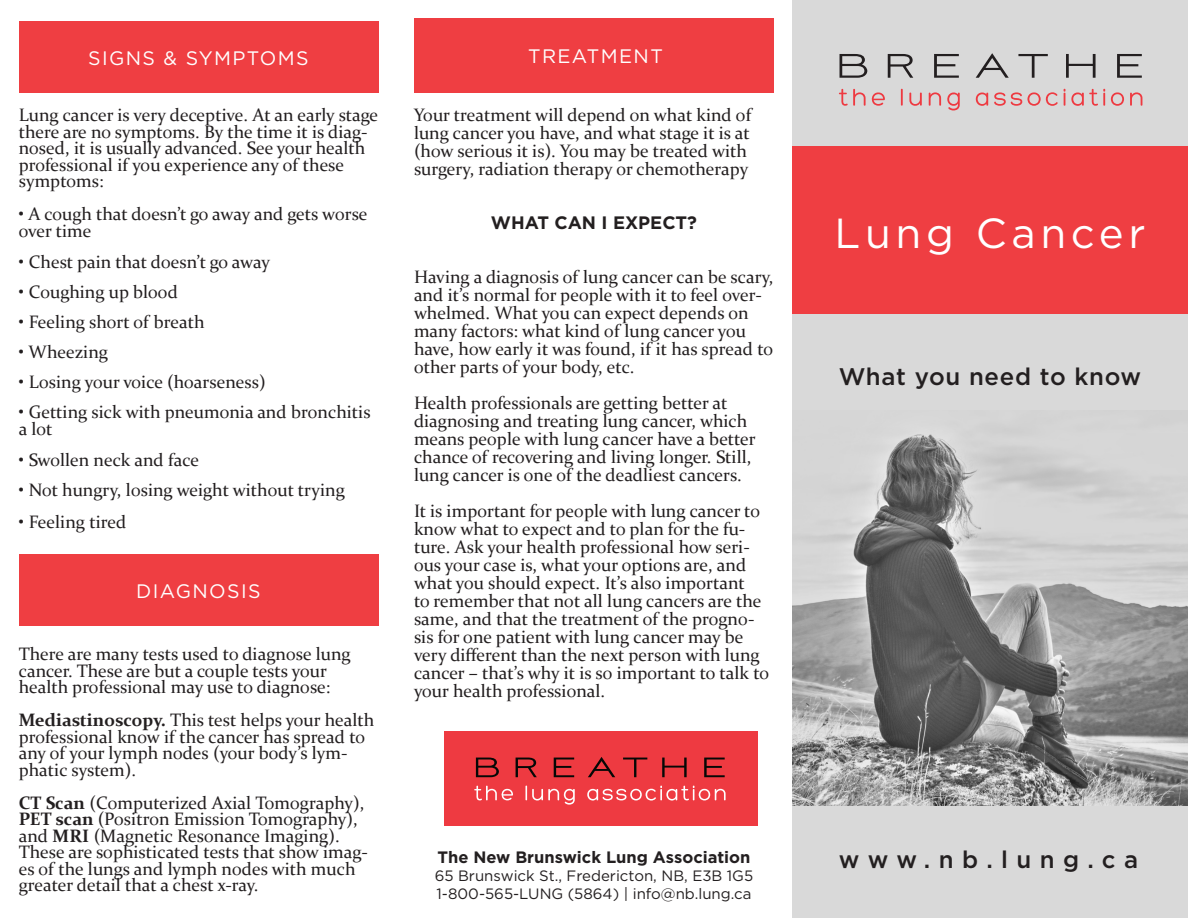
<style>
.page{position:relative;width:1188px;height:918px;background:#fff}
.page>*{position:absolute;margin:0;border:0;box-sizing:border-box;transform-origin:0 0}
.t1{font:42px "Gotham";letter-spacing:.11em;color:#fff}
.t2{font:500 24px "Gotham";letter-spacing:.03em;color:#231f20}
.t3{font:500 24px "Gotham";letter-spacing:.35em;color:#231f20}
.t4{font:19.5px "Gotham";letter-spacing:.07em;color:#fff}
.t5{font:18px/18px "Constantia";color:#231f20}
.t6{font:700 18px "Gotham";color:#231f20}
.t7{font:700 16.5px "Gotham";color:#231f20}
.t8{font:15px "Gotham";color:#231f20}
.s1{font-weight:700}
</style>
<div class="page">
<div style="left:793px;top:0;width:395px;height:918px;background:#d9d9d9"></div>
<div style="left:793px;top:146px;width:395px;height:168px;background:#ef3e42"></div>
<svg style="left:840px;top:53px;width:302px;height:25px"></svg>
<svg style="left:839px;top:89px;width:46px;height:17px"></svg>
<svg style="left:901px;top:89px;width:2px;height:17px"></svg>
<svg style="left:909px;top:93px;width:13px;height:13px"></svg>
<svg style="left:929px;top:92px;width:12px;height:14px"></svg>
<svg style="left:947px;top:92px;width:13px;height:18px"></svg>
<svg style="left:976px;top:93px;width:12px;height:13px"></svg>
<svg style="left:994px;top:92px;width:64px;height:14px"></svg>
<svg style="left:1064px;top:88px;width:1px;height:18px"></svg>
<svg style="left:1071px;top:88px;width:34px;height:18px"></svg>
<svg style="left:1111px;top:92px;width:13px;height:14px"></svg>
<svg style="left:1130px;top:92px;width:12px;height:14px"></svg>
<img style="left:793px;top:429px;width:395px;height:377px">
<div style="left:414px;top:19px;width:360px;height:74px;background:#ef3e42"></div>
<div style="left:19px;top:21px;width:360px;height:72px;background:#ef3e42"></div>
<div style="left:19px;top:554px;width:360px;height:72px;background:#ef3e42"></div>
<div style="left:444px;top:731px;width:313px;height:95px;background:#ee3a41"></div>
<svg style="left:474px;top:785px;width:39px;height:15px"></svg>
<svg style="left:525px;top:786px;width:50px;height:19px"></svg>
<svg style="left:587px;top:785px;width:139px;height:16px"></svg>
<svg style="left:476px;top:757px;width:249px;height:20px"></svg>
<p class="t4" style="left:88px;top:45px;width:222px">SIGNS &amp; SYMPTOMS</p>
<p class="t5" style="left:19px;top:106px;width:361px;line-height:16.5px">Lung cancer is very deceptive. At an early stage there are no symptoms. By the time it is diag&shy;nosed, it is usually advanced. See your health professional if you experience any of these symptoms:</p>
<p class="t5" style="left:19px;top:205px;width:350px;line-height:16.5px">• A cough that doesn’t go away and gets worse over time</p>
<p class="t5" style="left:19px;top:252px;width:253px">• Chest pain that doesn’t go away</p>
<p class="t5" style="left:19px;top:282px;width:161px">• Coughing up blood</p>
<p class="t5" style="left:19px;top:312px;width:187px">• Feeling short of breath</p>
<p class="t5" style="left:19px;top:342px;width:91px">• Wheezing</p>
<p class="t5" style="left:19px;top:372px;width:248px">• Losing your voice (hoarseness)</p>
<p class="t5" style="left:19px;top:403px;width:353px;line-height:16.5px">• Getting sick with pneumonia and bronchitis a lot</p>
<p class="t5" style="left:19px;top:450px;width:182px">• Swollen neck and face</p>
<p class="t5" style="left:19px;top:480px;width:328px">• Not hungry, losing weight without trying</p>
<p class="t5" style="left:19px;top:512px;width:109px">• Feeling tired</p>
<p class="t4" style="left:136px;top:579px;width:126px">DIAGNOSIS</p>
<p class="t5" style="left:19px;top:645px;width:333px;line-height:16.5px">There are many tests used to diagnose lung cancer. These are but a couple tests your health professional may use to diagnose:</p>
<p class="t5" style="left:19px;top:711px;width:357px;line-height:16.5px"><span class="s1">Mediastinoscopy.</span> This test helps your health professional know if the cancer has spread to any of your lymph nodes (your body’s lym&shy;phatic system).</p>
<p class="t5" style="left:19px;top:793px;width:351px;line-height:16.5px"><span class="s1">CT Scan</span> (Computerized Axial Tomography), <span class="s1">PET scan</span> (Positron Emission Tomography), and <span class="s1">MRI</span> (Magnetic Resonance Imaging).<br>These are sophisticated tests that show imag&shy;es of the lungs and lymph nodes with much greater detail that a chest x-ray.</p>
<p class="t4" style="left:528px;top:44px;width:136px">TREATMENT</p>
<p class="t5" style="left:414px;top:105px;width:339px">Your treatment will depend on what kind of lung cancer you have, and what stage it is at (how serious it is). You may be treated with surgery, radiation therapy or chemotherapy</p>
<p class="t6" style="left:491px;top:211px;width:208px">WHAT CAN I EXPECT?</p>
<p class="t5" style="left:414px;top:267px;width:361px">Having a diagnosis of lung cancer can be scary, and it’s normal for people with it to feel over&shy;whelmed. What you can expect depends on many factors: what kind of lung cancer you have, how early it was found, if it has spread to other parts of your body, etc.</p>
<p class="t5" style="left:414px;top:393px;width:343px">Health professionals are getting better at diagnosing and treating lung cancer, which means people with lung cancer have a better chance of recovering and living longer. Still, lung cancer is one of the deadliest cancers.</p>
<p class="t5" style="left:414px;top:501px;width:357px">It is important for people with lung cancer to know what to expect and to plan for the fu&shy;ture. Ask your health professional how seri&shy;ous your case is, what your options are, and what you should expect. It’s also important<br>to remember that not all lung cancers are the same, and that the treatment of the progno&shy;sis for one patient with lung cancer may be very different than the next person with lung cancer – that’s why it is so important to talk to your health professional.</p>
<p class="t7" style="left:438px;top:846px;width:314px">The New Brunswick Lung Association</p>
<p class="t8" style="left:435px;top:866px;width:320px">65 Brunswick St., Fredericton, NB, E3B 1G5</p>
<p class="t8" style="left:437px;top:884px;width:316px">1-800-565-LUNG (5864) | info@nb.lung.ca</p>
<p class="t1" style="left:835px;top:206px;width:312px">Lung Cancer</p>
<p class="t2" style="left:839px;top:361px;width:304px">What you need to know</p>
<p class="t3" style="left:839px;top:844px;width:301px">www.nb.lung.ca</p>
</div>
